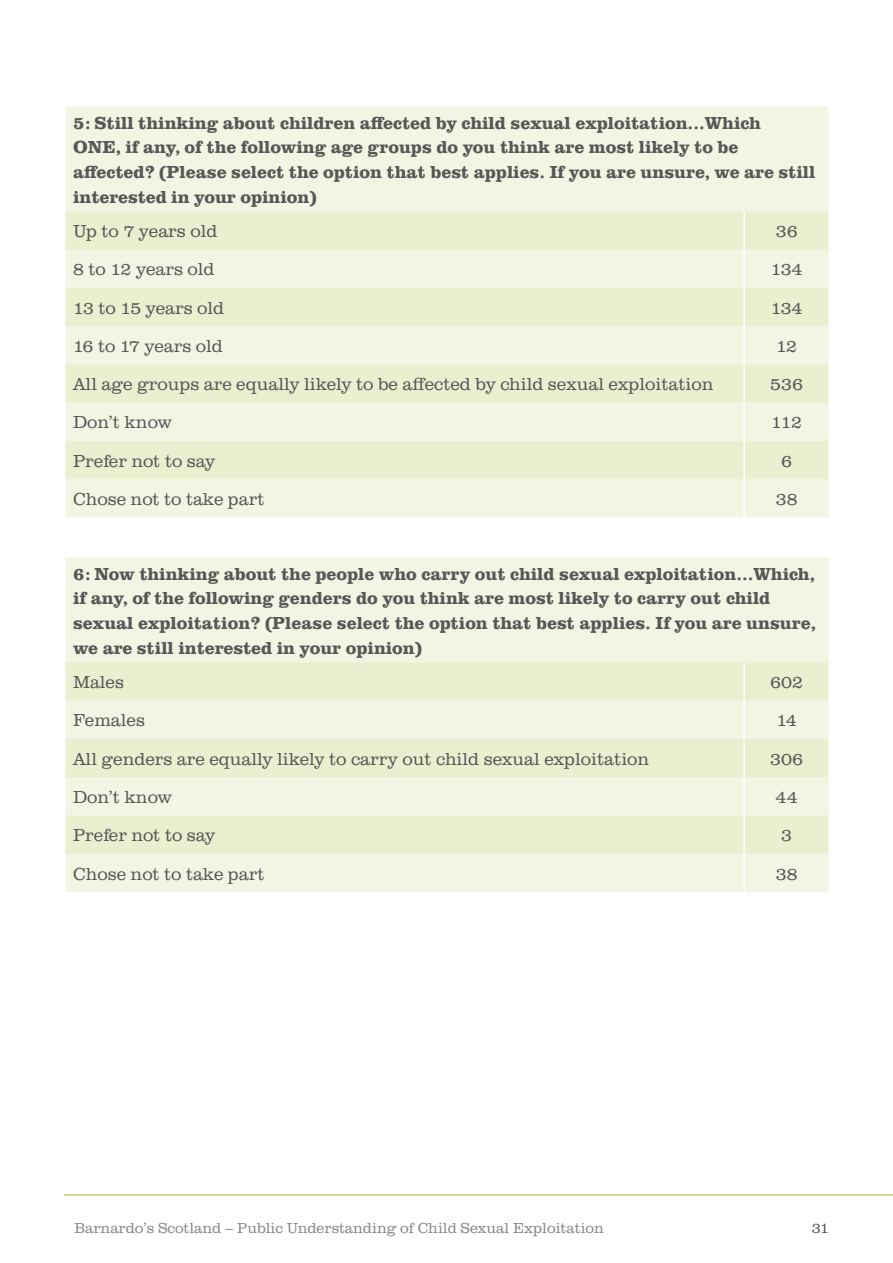
<style>
.page{position:relative;width:893px;height:1263px;background:#fff}
.page>*{position:absolute;margin:0;border:0;box-sizing:border-box;transform-origin:0 0}
.t1{font:700 18px/24.8px "URW Clarendon TOT";color:#575756}
.t2{font:300 18px "URW Clarendon TOT";color:#575756}
.t3{font:300 15px "URW Clarendon TOT";color:#878787}
.t4{font:300 15px "URW Clarendon TOT";color:#575756}
</style>
<div class="page">
<hr style="left:64px;top:1194px;width:829px;height:1px;background:#95c11f">
<div style="left:65px;top:557px;width:763px;height:335px;background:#f1f6e4"></div>
<svg style="left:65px;top:662px;width:763px;height:192px;background:#ebf2d8"></svg>
<hr style="left:743px;top:662px;width:2px;height:39px;background:#fff">
<hr style="left:743px;top:701px;width:2px;height:38px;background:#fff">
<hr style="left:743px;top:739px;width:2px;height:38px;background:#fff">
<hr style="left:743px;top:777px;width:2px;height:38px;background:#fff">
<hr style="left:743px;top:815px;width:2px;height:39px;background:#fff">
<hr style="left:743px;top:854px;width:2px;height:38px;background:#fff">
<div style="left:65px;top:106px;width:763px;height:411px;background:#f1f6e4"></div>
<svg style="left:65px;top:211px;width:763px;height:268px;background:#ebf2d8"></svg>
<hr style="left:743px;top:211px;width:2px;height:39px;background:#fff">
<hr style="left:743px;top:250px;width:2px;height:38px;background:#fff">
<hr style="left:743px;top:288px;width:2px;height:38px;background:#fff">
<hr style="left:743px;top:326px;width:2px;height:38px;background:#fff">
<hr style="left:743px;top:364px;width:2px;height:39px;background:#fff">
<hr style="left:743px;top:403px;width:2px;height:38px;background:#fff">
<hr style="left:743px;top:441px;width:2px;height:38px;background:#fff">
<hr style="left:743px;top:479px;width:2px;height:38px;background:#fff">
<p class="t1" style="left:73px;top:110px;width:744px">5: Still thinking about children affected by child sexual exploitation...Which<br>ONE, if any, of the following age groups do you think are most likely to be affected? (Please select the option that best applies. If you are unsure, we are still interested in your opinion)</p>
<p class="t2" style="left:73px;top:221px;width:146px">Up to 7 years old</p>
<p class="t2" style="left:776px;top:221px;width:23px">36</p>
<p class="t2" style="left:73px;top:259px;width:143px">8 to 12 years old</p>
<p class="t2" style="left:771px;top:259px;width:33px">134</p>
<p class="t2" style="left:73px;top:297px;width:153px">13 to 15 years old</p>
<p class="t2" style="left:771px;top:297px;width:33px">134</p>
<p class="t2" style="left:73px;top:336px;width:151px">16 to 17 years old</p>
<p class="t2" style="left:776px;top:336px;width:23px">12</p>
<p class="t2" style="left:73px;top:374px;width:642px">All age groups are equally likely to be affected by child sexual exploitation</p>
<p class="t2" style="left:770px;top:374px;width:34px">536</p>
<p class="t2" style="left:73px;top:412px;width:101px">Don’t know</p>
<p class="t2" style="left:771px;top:412px;width:32px">112</p>
<p class="t2" style="left:73px;top:451px;width:144px">Prefer not to say</p>
<p class="t2" style="left:781px;top:451px;width:12px">6</p>
<p class="t2" style="left:73px;top:489px;width:193px">Chose not to take part</p>
<p class="t2" style="left:776px;top:489px;width:23px">38</p>
<p class="t1" style="left:73px;top:561px;width:744px">6: Now thinking about the people who carry out child sexual exploitation...Which, if any, of the following genders do you think are most likely to carry out child sexual exploitation? (Please select the option that best applies. If you are unsure, we are still interested in your opinion)</p>
<p class="t2" style="left:73px;top:672px;width:53px">Males</p>
<p class="t2" style="left:770px;top:672px;width:34px">602</p>
<p class="t2" style="left:73px;top:710px;width:74px">Females</p>
<p class="t2" style="left:776px;top:710px;width:22px">14</p>
<p class="t2" style="left:73px;top:749px;width:578px">All genders are equally likely to carry out child sexual exploitation</p>
<p class="t2" style="left:770px;top:749px;width:34px">306</p>
<p class="t2" style="left:73px;top:787px;width:101px">Don’t know</p>
<p class="t2" style="left:776px;top:787px;width:24px">44</p>
<p class="t2" style="left:73px;top:825px;width:144px">Prefer not to say</p>
<p class="t2" style="left:781px;top:825px;width:12px">3</p>
<p class="t2" style="left:73px;top:863px;width:193px">Chose not to take part</p>
<p class="t2" style="left:776px;top:863px;width:23px">38</p>
<p class="t3" style="left:74px;top:1219px;width:531px">Barnardo’s Scotland – Public Understanding of Child Sexual Exploitation</p>
<p class="t4" style="left:812px;top:1219px;width:19px">31</p>
</div>
